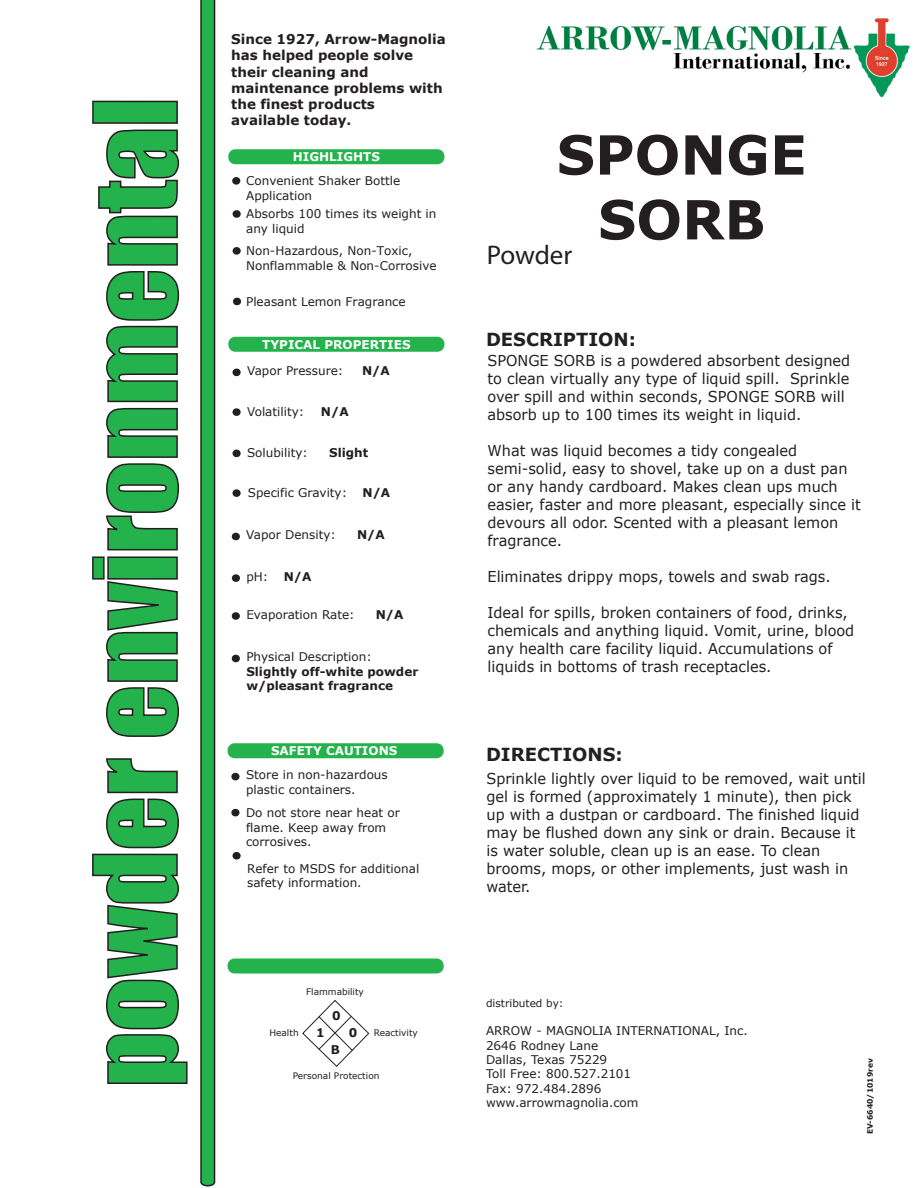
<style>
.page{position:relative;width:918px;height:1188px;background:#fff}
.page>*{position:absolute;margin:0;border:0;box-sizing:border-box;transform-origin:0 0}
.t1{font:106.5px "Impact";color:#23b24b}
.t2{font:700 54px/64.8px "Verdana";color:#231f20;text-align:center}
.t3{font:27px "Myriad";letter-spacing:-.005em;color:#231f20}
.t4{font:700 18px "Verdana";color:#231f20}
.t5{font:15px/18px "Verdana";color:#231f20}
.t6{font:700 13.5px/16.2px "Verdana";color:#231f20}
.t7{font:12px/14.4px "Verdana";color:#231f20}
.t8{font:700 12px/14.4px "Verdana";color:#231f20}
.t9{font:700 12px "Verdana";color:#fff}
.t10{font:10.5px "Verdana";color:#231f20}
.t11{font:9px "Verdana";color:#231f20}
.t12{font:700 7.5px "Verdana";color:#231f20}
</style>
<div class="page">
<svg style="left:92px;top:758px;width:96px;height:326px"></svg>
<svg style="left:92px;top:129px;width:88px;height:608px"></svg>
<div style="left:92px;top:101px;width:86px;height:23px;border:2px solid #231f20"></div>
<svg style="left:228px;top:149px;width:217px;height:15px;background:#2ab450"></svg>
<svg style="left:228px;top:337px;width:217px;height:15px;background:#2ab450"></svg>
<div style="left:232px;top:408px;width:9px;height:8px;background:#231f20;border-radius:4px"></div>
<div style="left:232px;top:369px;width:9px;height:7px;background:#231f20;border-radius:4px"></div>
<div style="left:232px;top:489px;width:9px;height:8px;background:#231f20;border-radius:4px"></div>
<div style="left:232px;top:450px;width:9px;height:7px;background:#231f20;border-radius:4px"></div>
<svg style="left:227px;top:743px;width:217px;height:15px;background:#2ab450"></svg>
<svg style="left:227px;top:958px;width:217px;height:16px;background:#34b759"></svg>
<svg style="left:302px;top:1000px;width:68px;height:67px"></svg>
<div style="left:231px;top:773px;width:9px;height:7px;background:#231f20;border-radius:4px"></div>
<div style="left:231px;top:809px;width:9px;height:7px;background:#231f20;border-radius:4px"></div>
<svg style="left:200px;top:0;width:16px;height:1187px;background:#329d4f"></svg>
<div style="left:233px;top:210px;width:8px;height:8px;background:#231f20;border-radius:4px"></div>
<div style="left:233px;top:247px;width:8px;height:8px;background:#231f20;border-radius:4px"></div>
<div style="left:232px;top:612px;width:8px;height:8px;background:#231f20;border-radius:4px"></div>
<div style="left:232px;top:533px;width:8px;height:7px;background:#231f20;border-radius:4px"></div>
<div style="left:232px;top:655px;width:8px;height:7px;background:#231f20;border-radius:4px"></div>
<div style="left:232px;top:574px;width:8px;height:8px;background:#231f20;border-radius:4px"></div>
<div style="left:232px;top:852px;width:9px;height:8px;background:#231f20;border-radius:4px"></div>
<div style="left:233px;top:298px;width:8px;height:7px;background:#231f20;border-radius:4px"></div>
<img style="left:536px;top:18px;width:374px;height:80px">
<div style="left:232px;top:177px;width:8px;height:8px;background:#231f20;border-radius:4px"></div>
<h1 class="t1" style="left:53px;top:1087px;width:991px;rotate:-90deg">powder environmental</h1>
<p class="t6" style="left:231px;top:31px;width:216px">Since 1927, Arrow-Magnolia has helped people solve their cleaning and maintenance problems with the finest products available today.</p>
<p class="t9" style="left:293px;top:149px;width:89px">HIGHLIGHTS</p>
<p class="t7" style="left:246px;top:174px;width:156px">Convenient Shaker Bottle<br>Application</p>
<p class="t7" style="left:246px;top:207px;width:192px">Absorbs 100 times its weight in any liquid</p>
<p class="t7" style="left:246px;top:244px;width:192px">Non-Hazardous, Non-Toxic,<br>Nonflammable &amp; Non-Corrosive</p>
<p class="t7" style="left:246px;top:294px;width:161px">Pleasant Lemon Fragrance</p>
<p class="t9" style="left:262px;top:337px;width:150px">TYPICAL PROPERTIES</p>
<p class="t7" style="left:247px;top:363px;width:98px">Vapor Pressure:</p>
<p class="t8" style="left:362px;top:363px;width:29px">N/A</p>
<p class="t7" style="left:247px;top:404px;width:59px">Volatility:</p>
<p class="t8" style="left:321px;top:404px;width:29px">N/A</p>
<p class="t7" style="left:247px;top:445px;width:62px">Solubility:</p>
<p class="t8" style="left:329px;top:445px;width:41px">Slight</p>
<p class="t7" style="left:248px;top:485px;width:101px">Specific Gravity:</p>
<p class="t8" style="left:363px;top:485px;width:29px">N/A</p>
<p class="t7" style="left:246px;top:527px;width:91px">Vapor Density:</p>
<p class="t8" style="left:357px;top:527px;width:29px">N/A</p>
<p class="t7" style="left:246px;top:569px;width:23px">pH:</p>
<p class="t8" style="left:284px;top:569px;width:29px">N/A</p>
<p class="t7" style="left:246px;top:607px;width:110px">Evaporation Rate:</p>
<p class="t8" style="left:376px;top:607px;width:29px">N/A</p>
<p class="t7" style="left:246px;top:649px;width:127px">Physical Description:</p>
<p class="t8" style="left:246px;top:664px;width:173px">Slightly off-white powder w/pleasant fragrance</p>
<p class="t9" style="left:271px;top:743px;width:128px">SAFETY CAUTIONS</p>
<p class="t7" style="left:246px;top:768px;width:143px">Store in non-hazardous plastic containers.</p>
<p class="t7" style="left:246px;top:806px;width:155px">Do not store near heat or flame. Keep away from corrosives.</p>
<p class="t7" style="left:247px;top:861px;width:174px">Refer to MSDS for additional safety information.</p>
<p class="t11" style="left:306px;top:986px;width:59px">Flammability</p>
<p class="t8" style="left:332px;top:1008px;width:10px">0</p>
<p class="t8" style="left:316px;top:1025px;width:10px">1</p>
<p class="t8" style="left:349px;top:1025px;width:10px">0</p>
<p class="t8" style="left:331px;top:1042px;width:11px">B</p>
<p class="t11" style="left:374px;top:1027px;width:46px">Reactivity</p>
<p class="t11" style="left:293px;top:1070px;width:88px">Personal Protection</p>
<p class="t11" style="left:269px;top:1027px;width:31px">Health</p>
<h2 class="t2" style="left:557px;top:121px;width:252px">SPONGE<br>SORB</h2>
<h3 class="t3" style="left:487px;top:241px;width:87px">Powder</h3>
<p class="t4" style="left:486px;top:328px;width:152px">DESCRIPTION:</p>
<p class="t5" style="left:487px;top:351px;width:364px">SPONGE SORB is a powdered absorbent designed to clean virtually any type of liquid spill. Sprinkle over spill and within seconds, SPONGE SORB will absorb up to 100 times its weight in liquid.</p>
<p class="t5" style="left:487px;top:441px;width:375px">What was liquid becomes a tidy congealed semi-solid, easy to shovel, take up on a dust pan or any handy cardboard. Makes clean ups much easier, faster and more pleasant, especially since it devours all odor. Scented with a pleasant lemon fragrance.</p>
<p class="t5" style="left:487px;top:567px;width:345px">Eliminates drippy mops, towels and swab rags.</p>
<p class="t5" style="left:488px;top:603px;width:368px">Ideal for spills, broken containers of food, drinks, chemicals and anything liquid. Vomit, urine, blood any health care facility liquid. Accumulations of liquids in bottoms of trash receptacles.</p>
<p class="t4" style="left:486px;top:743px;width:138px">DIRECTIONS:</p>
<p class="t5" style="left:487px;top:769px;width:381px">Sprinkle lightly over liquid to be removed, wait until gel is formed (approximately 1 minute), then pick up with a dustpan or cardboard. The finished liquid may be flushed down any sink or drain. Because it is water soluble, clean up is an ease. To clean brooms, mops, or other implements, just wash in water.</p>
<p class="t10" style="left:486px;top:996px;width:79px">distributed by:</p>
<p class="t7" style="left:486px;top:1023px;width:263px">ARROW - MAGNOLIA INTERNATIONAL, Inc.<br>2646 Rodney Lane<br>Dallas, Texas 75229<br>Toll Free: 800.527.2101<br>Fax: 972.484.2896 www.arrowmagnolia.com</p>
<p class="t12" style="left:865px;top:1134px;width:77px;rotate:-90deg">EV-6640/1019rev</p>
</div>
